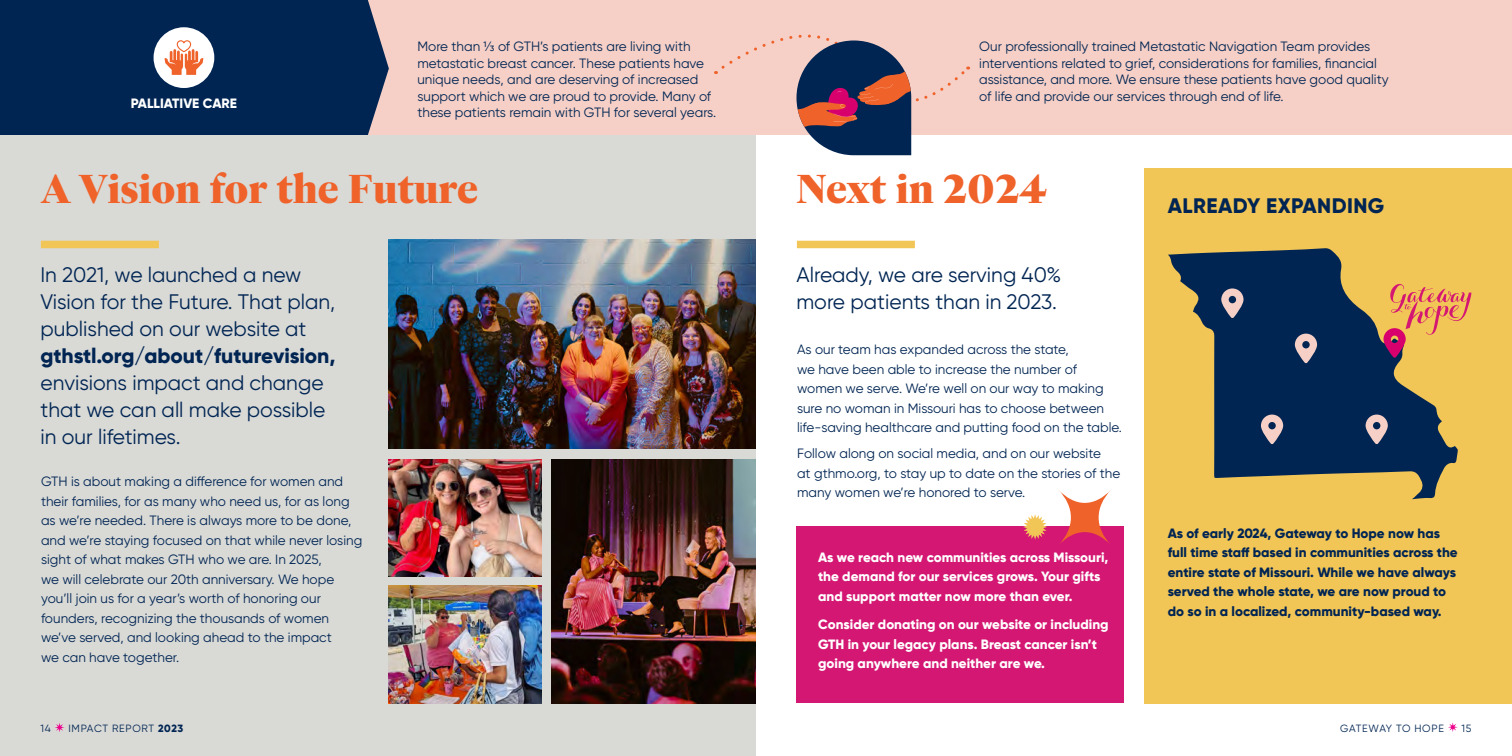
<style>
.page{position:relative;width:1512px;height:756px;background:#fff}
.page>*{position:absolute;margin:0;border:0;box-sizing:border-box;transform-origin:0 0}
.t1{font:900 45px "Gliko Modern S";color:#ef622a}
.t2{font:21px/27px "Gilroy";color:#002553}
.Quote_2{font:800 21px "Gilroy";letter-spacing:.02em;color:#002553}
.Body_Copy{font:13.5px/19.5px "Gilroy";color:#002553}
.Body_Copy-2{font:800 13.5px/19.5px "Gilroy";color:#fff}
.Body_Copy-3{font:800 13.5px/19.5px "Gilroy";color:#002553}
.t3{font:10.5px "Gilroy";letter-spacing:.065em;color:#002553}
.s1{font-weight:800}
</style>
<div class="page">
<div style="left:0;top:118px;width:756px;height:638px;background:#d9d9d6"></div>
<div style="left:368px;top:0;width:1144px;height:135px;background:#f6cfc6"></div>
<svg style="left:55px;top:723px;width:10px;height:9px"></svg>
<svg style="left:1448px;top:722px;width:10px;height:10px"></svg>
<div style="left:0;top:0;width:389px;height:135px;background:#002553"></div>
<div style="left:154px;top:27px;width:60px;height:61px;background:#fff;border-radius:50%"></div>
<svg style="left:164px;top:40px;width:39px;height:35px"></svg>
<img style="left:388px;top:240px;width:368px;height:208px">
<img style="left:552px;top:459px;width:204px;height:244px">
<img style="left:388px;top:459px;width:154px;height:118px">
<img style="left:388px;top:585px;width:154px;height:118px">
<div style="left:797px;top:241px;width:118px;height:7px;background:#f2c557"></div>
<div style="left:1144px;top:168px;width:368px;height:535px;background:#f2c557"></div>
<svg style="left:716px;top:34px;width:253px;height:121px"></svg>
<div style="left:41px;top:241px;width:118px;height:7px;background:#f2c557"></div>
<div style="left:796px;top:527px;width:328px;height:176px;background:#d41773"></div>
<svg style="left:1168px;top:248px;width:290px;height:251px;fill:#002553"></svg>
<svg style="left:1383px;top:284px;width:89px;height:74px"></svg>
<svg style="left:1295px;top:334px;width:22px;height:29px"></svg>
<svg style="left:1221px;top:288px;width:23px;height:30px"></svg>
<svg style="left:1261px;top:415px;width:22px;height:29px"></svg>
<svg style="left:1366px;top:415px;width:22px;height:29px"></svg>
<svg style="left:1023px;top:514px;width:24px;height:26px"></svg>
<svg style="left:1058px;top:490px;width:53px;height:54px"></svg>
<p class="Body_Copy-2" style="left:131px;top:93px;width:108px">PALLIATIVE CARE</p>
<p class="Body_Copy" style="left:417px;top:38px;width:301px;line-height:16.5px">More than 1⁄3 of GTH’s patients are living with metastatic breast cancer. These patients have unique needs, and are deserving of increased support which we are proud to provide. Many of these patients remain with GTH for several years.</p>
<p class="Body_Copy" style="left:979px;top:38px;width:411px;line-height:16.5px">Our professionally trained Metastatic Navigation Team provides interventions related to grief, considerations for families, financial assistance, and more. We ensure these patients have good quality of life and provide our services through end of life.</p>
<p class="t1" style="left:40px;top:165px;width:439px">A Vision for the Future</p>
<p class="t2" style="left:40px;top:260px;width:297px">In 2021, we launched a new<br>Vision for the Future. That plan, published on our website at <span class="s1">gthstl.org/about/futurevision, </span>envisions impact and change that we can all make possible in our lifetimes.</p>
<p class="Body_Copy" style="left:41px;top:472px;width:323px">GTH is about making a difference for women and their families, for as many who need us, for as long as we’re needed. There is always more to be done, and we’re staying focused on that while never losing sight of what makes GTH who we are. In 2025,<br>we will celebrate our 20th anniversary. We hope you’ll join us for a year’s worth of honoring our founders, recognizing the thousands of women we’ve served, and looking ahead to the impact<br>we can have together.</p>
<p class="t1" style="left:796px;top:165px;width:252px">Next in 2024</p>
<p class="t2" style="left:796px;top:260px;width:267px">Already, we are serving 40% more patients than in 2023.</p>
<p class="Body_Copy" style="left:797px;top:339px;width:326px">As our team has expanded across the state,<br>we have been able to increase the number of women we serve. We’re well on our way to making sure no woman in Missouri has to choose between life-saving healthcare and putting food on the table.</p>
<p class="Body_Copy" style="left:797px;top:444px;width:325px">Follow along on social media, and on our website<br>at gthmo.org, to stay up to date on the stories of the many women we’re honored to serve.</p>
<p class="Body_Copy-2" style="left:818px;top:547px;width:292px">As we reach new communities across Missouri, the demand for our services grows. Your gifts and support matter now more than ever.</p>
<p class="Body_Copy-2" style="left:818px;top:615px;width:292px">Consider donating on our website or including<br>GTH in your legacy plans. Breast cancer isn’t going anywhere and neither are we.</p>
<p class="Quote_2" style="left:1168px;top:192px;width:218px">ALREADY EXPANDING</p>
<p class="Body_Copy-3" style="left:1168px;top:523px;width:292px">As of early 2024, Gateway to Hope now has full time staff based in communities across the entire state of Missouri. While we have always served the whole state, we are now proud to do so in a localized, community-based way.</p>
<p class="t3" style="left:40px;top:722px;width:12px">14</p>
<p class="t3" style="left:68px;top:722px;width:116px">IMPACT REPORT <span class="s1">2023</span></p>
<p class="t3" style="left:1340px;top:722px;width:105px">GATEWAY TO HOPE</p>
<p class="t3" style="left:1462px;top:722px;width:11px">15</p>
</div>
